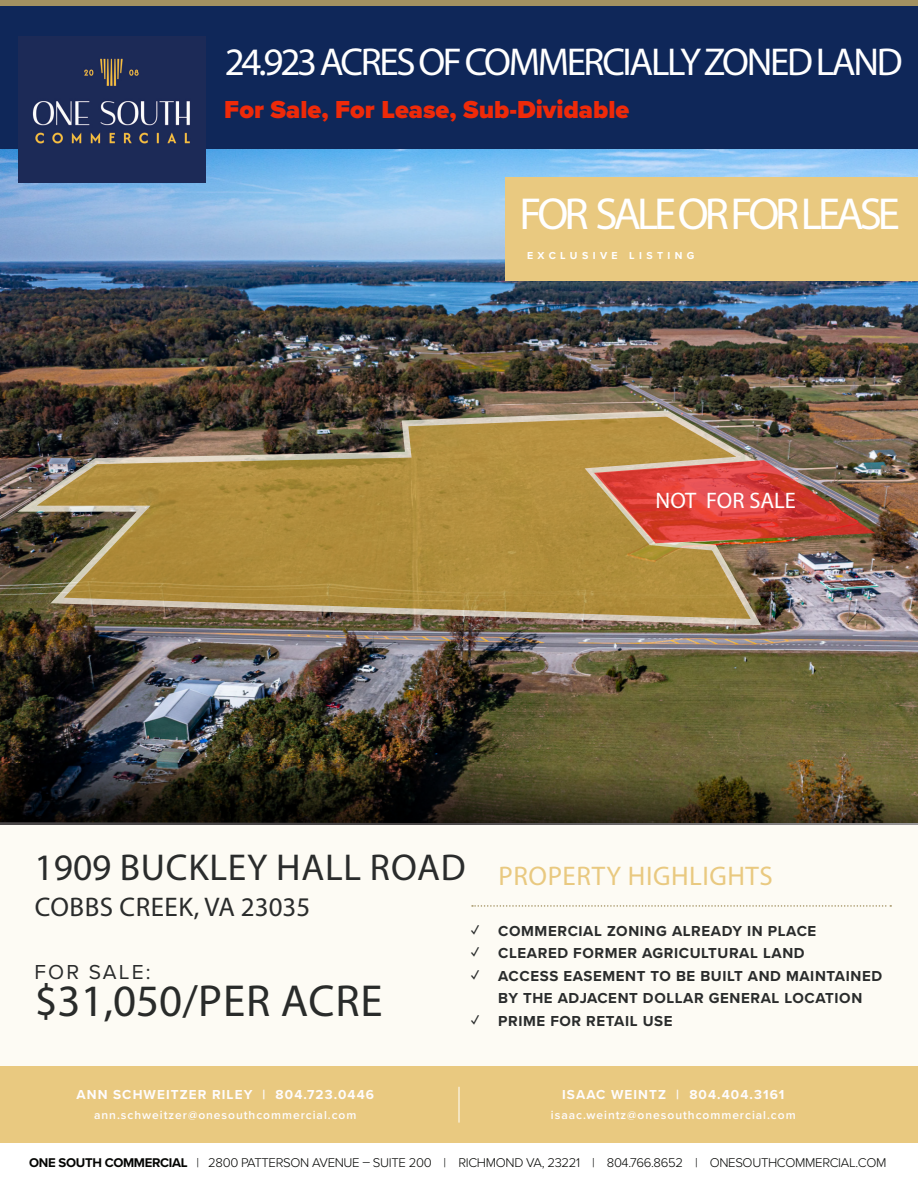
<style>
.page{position:relative;width:918px;height:1188px;background:#fff}
.page>*{position:absolute;margin:0;border:0;box-sizing:border-box;transform-origin:0 0}
.t1{font:45px "Myriad Pro";letter-spacing:-.09em;color:#fff}
.t2{font:45px "Myriad Pro";letter-spacing:.01em;color:#2a2c2c}
.t3{font:39px "Myriad Pro";letter-spacing:-.06em;color:#fff}
.t4{font:37.5px "Myriad Pro";letter-spacing:.02em;color:#2a2c2c}
.t5{font:27px "Myriad Pro";letter-spacing:.02em;color:#e9c980}
.t6{font:27px "Myriad Pro";letter-spacing:.02em;color:#2a2c2c}
.t7{font:900 25.5px "Proxima Nova";color:#ee2a09}
.t8{font:22.5px "Myriad Pro";color:#fff}
.t9{font:21px "Proxima Nova";letter-spacing:.1em;color:#2a2c2c}
.t10{font:700 15px/22.5px "Proxima Nova";letter-spacing:.04em;color:#2a2c2c;text-align:center}
.t11{font:700 13.5px "Proxima Nova";letter-spacing:.08em;color:#fefcfd}
.t12{font:300 13.2px "Proxima Nova";letter-spacing:-.025em;color:#040503}
.t13{font:600 12px "Proxima Nova";letter-spacing:.08em;color:#fefcfd}
.t14{font:700 10.5px "Proxima Nova";letter-spacing:.42em;color:#fff}
.s1{font-weight:700}
</style>
<div class="page">
<img style="left:0;top:148px;width:918px;height:615px">
<div style="left:0;top:0;width:918px;height:148px;background:#0f2759"></div>
<div style="left:0;top:0;width:918px;height:6px;background:#a29161"></div>
<svg style="left:0;top:763px;width:918px;height:62px;background:#34301d"></svg>
<img style="left:19px;top:37px;width:187px;height:145px">
<div style="left:0;top:825px;width:918px;height:241px;background:#fdfbf4"></div>
<div style="left:505px;top:177px;width:413px;height:104px;background:#e9c980"></div>
<div style="left:0;top:1066px;width:918px;height:77px;background:#e9c980"></div>
<svg style="left:472px;top:905px;width:419px;height:2px"></svg>
<hr style="left:459px;top:1087px;width:1px;height:36px;background:#fff">
<img style="left:16px;top:409px;width:747px;height:218px">
<img style="left:594px;top:460px;width:281px;height:83px">
<p class="t3" style="left:225px;top:38px;width:679px">24.923 ACRES OF COMMERCIALLY ZONED LAND</p>
<p class="t7" style="left:224px;top:91px;width:407px">For Sale, For Lease, Sub-Dividable</p>
<p class="t1" style="left:520px;top:187px;width:382px">FOR SALE OR FOR LEASE</p>
<p class="t14" style="left:527px;top:248px;width:169px">EXCLUSIVE LISTING</p>
<p class="t8" style="left:656px;top:487px;width:142px">NOT FOR SALE</p>
<p class="t4" style="left:35px;top:844px;width:433px">1909 BUCKLEY HALL ROAD</p>
<p class="t6" style="left:35px;top:890px;width:277px">COBBS CREEK, VA 23035</p>
<p class="t5" style="left:499px;top:859px;width:276px">PROPERTY HIGHLIGHTS</p>
<p class="t9" style="left:35px;top:956px;width:118px">FOR SALE:</p>
<h1 class="t2" style="left:35px;top:973px;width:350px">$31,050/PER ACRE</h1>
<p class="t11" style="left:76px;top:1084px;width:299px">ANN SCHWEITZER RILEY | 804.723.0446</p>
<p class="t13" style="left:94px;top:1106px;width:264px">ann.schweitzer@onesouthcommercial.com</p>
<p class="t10" style="left:471px;top:919px;width:347px">✓ COMMERCIAL ZONING ALREADY IN PLACE</p>
<p class="t10" style="left:471px;top:942px;width:335px">✓ CLEARED FORMER AGRICULTURAL LAND</p>
<p class="t10" style="left:471px;top:964px;width:412px">✓ ACCESS EASEMENT TO BE BUILT AND MAINTAINED<br>BY THE ADJACENT DOLLAR GENERAL LOCATION</p>
<p class="t10" style="left:471px;top:1009px;width:203px">✓ PRIME FOR RETAIL USE</p>
<p class="t11" style="left:562px;top:1084px;width:224px">ISAAC WEINTZ | 804.404.3161</p>
<p class="t13" style="left:551px;top:1106px;width:246px">isaac.weintz@onesouthcommercial.com</p>
<p class="t12" style="left:29px;top:1153px;width:859px"><span class="s1">ONE SOUTH COMMERCIAL</span> | 2800 PATTERSON AVENUE – SUITE 200 | RICHMOND VA, 23221 | 804.766.8652 | ONESOUTHCOMMERCIAL.COM</p>
</div>
